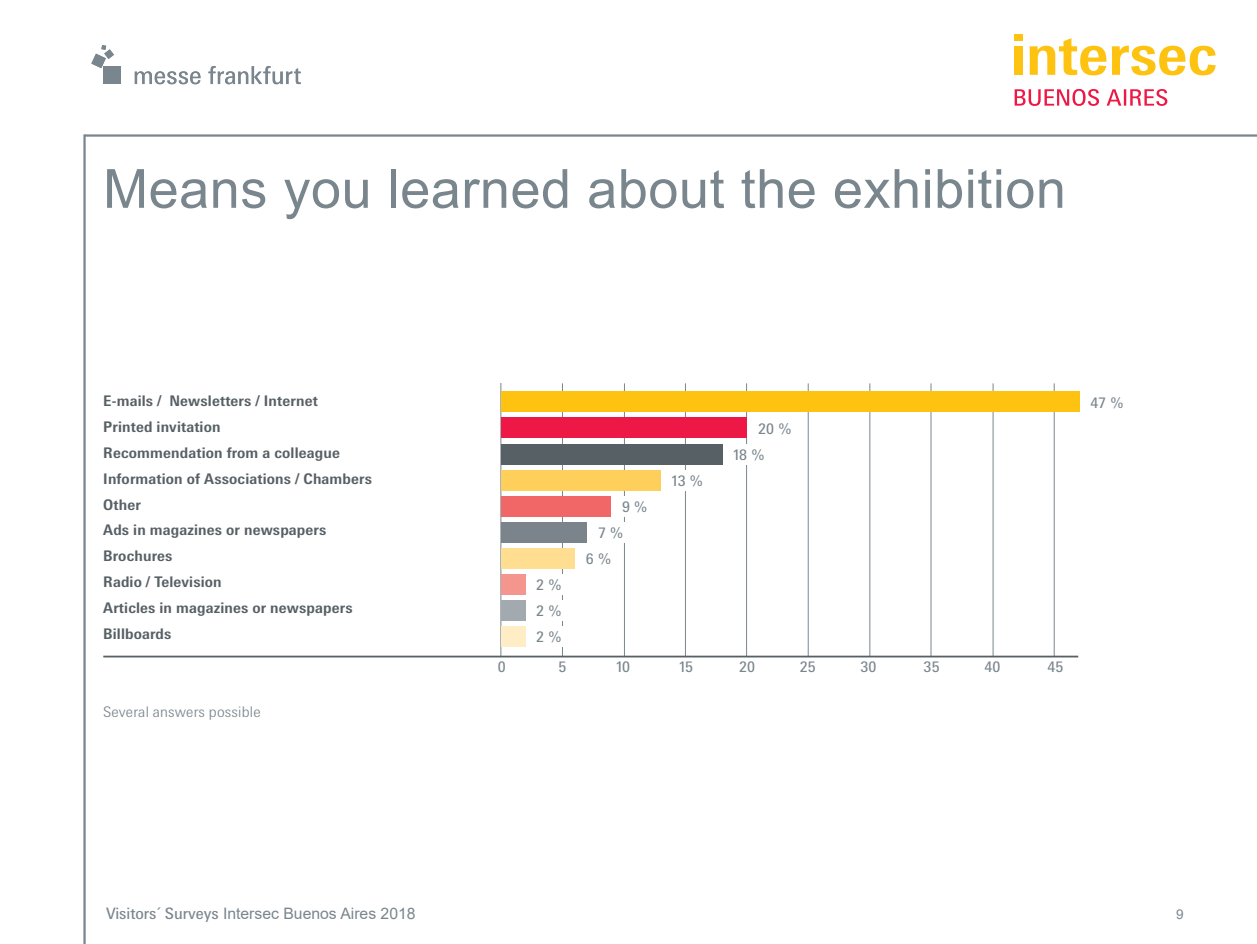
<style>
.page{position:relative;width:1257px;height:944px;background:#fff}
.page>*{position:absolute;margin:0;border:0;box-sizing:border-box;transform-origin:0 0}
.t1{font:54px "Arial";letter-spacing:.01em;color:#7a868d}
.t2{font:15.75px "Arial";color:#7a868d}
.t3{font:700 14.62px/25.9px "Messe Univers";letter-spacing:.01em;color:#576065}
.t4{font:14.62px/26.1px "Messe Univers";letter-spacing:.01em;color:#7a868d;text-align:justify}
.t5{font:300 14.62px "Messe Univers";letter-spacing:.01em;color:#7a868d}
.t6{font:13.5px "Arial";color:#7a868d}
.s1{font-family:"Messe Univers"}
</style>
<div class="page">
<div style="left:1014px;top:34px;width:8px;height:7px;background:#fec210"></div>
<div style="left:1014px;top:46px;width:8px;height:29px;background:#fec210"></div>
<svg style="left:1029px;top:38px;width:186px;height:37px"></svg>
<svg style="left:1014px;top:89px;width:85px;height:17px"></svg>
<svg style="left:1106px;top:89px;width:61px;height:17px"></svg>
<hr style="left:500px;top:383px;width:1px;height:273px;background:#7a868d">
<hr style="left:562px;top:383px;width:1px;height:273px;background:#7a868d">
<hr style="left:624px;top:383px;width:1px;height:273px;background:#7a868d">
<hr style="left:685px;top:383px;width:1px;height:273px;background:#7a868d">
<hr style="left:746px;top:383px;width:1px;height:273px;background:#7a868d">
<hr style="left:807px;top:383px;width:1px;height:273px;background:#7a868d">
<hr style="left:869px;top:383px;width:1px;height:273px;background:#7a868d">
<hr style="left:992px;top:383px;width:1px;height:273px;background:#7a868d">
<hr style="left:930px;top:383px;width:1px;height:273px;background:#7a868d">
<hr style="left:1053px;top:383px;width:1px;height:273px;background:#7a868d">
<hr style="left:103px;top:656px;width:975px;height:1px;background:#576065">
<div style="left:525px;top:574px;width:52px;height:21px;background:#fff"></div>
<div style="left:525px;top:600px;width:52px;height:21px;background:#fff"></div>
<div style="left:525px;top:626px;width:52px;height:21px;background:#fff"></div>
<div style="left:587px;top:522px;width:49px;height:21px;background:#fff"></div>
<div style="left:611px;top:496px;width:51px;height:21px;background:#fff"></div>
<div style="left:722px;top:444px;width:52px;height:20px;background:#fff"></div>
<div style="left:661px;top:470px;width:52px;height:21px;background:#fff"></div>
<div style="left:501px;top:391px;width:578px;height:21px;background:#fec210"></div>
<div style="left:501px;top:548px;width:73px;height:21px;background:#ffdd91"></div>
<div style="left:501px;top:574px;width:24px;height:21px;background:#f5968e"></div>
<div style="left:501px;top:600px;width:24px;height:21px;background:#a2aab0"></div>
<div style="left:501px;top:626px;width:24px;height:21px;background:#feedc5"></div>
<div style="left:501px;top:522px;width:86px;height:21px;background:#7b848a"></div>
<div style="left:501px;top:496px;width:110px;height:21px;background:#f16667"></div>
<div style="left:501px;top:417px;width:246px;height:21px;background:#ed1845"></div>
<div style="left:501px;top:444px;width:221px;height:20px;background:#576065"></div>
<div style="left:501px;top:470px;width:160px;height:21px;background:#fecf5b"></div>
<div style="left:103px;top:66px;width:18px;height:18px;background:#7a868d"></div>
<svg style="left:91px;top:45px;width:23px;height:23px"></svg>
<svg style="left:135px;top:71px;width:66px;height:13px"></svg>
<svg style="left:208px;top:66px;width:93px;height:18px"></svg>
<hr style="left:83px;top:134px;width:3px;height:810px;background:#7a868d">
<hr style="left:85px;top:134px;width:1171px;height:3px;background:#7a868d">
<h1 class="t1" style="left:103px;top:152px;width:964px">Means you learned about the exhibition</h1>
<p class="t3" style="left:103px;top:388px;width:270px">E-mails / Newsletters / Internet<br>Printed invitation<br>Recommendation from a colleague<br>Information of Associations / Chambers<br>Other<br>Ads in magazines or newspapers<br>Brochures<br>Radio / Television<br>Articles in magazines or newspapers<br>Billboards</p>
<p class="t5" style="left:103px;top:703px;width:159px">Several answers possible</p>
<p class="t4" style="left:536px;top:572px;width:26px">2 % 2 % 2 %</p>
<p class="t4" style="left:622px;top:494px;width:26px">9 %</p>
<p class="t4" style="left:598px;top:520px;width:26px">7 %</p>
<p class="t4" style="left:586px;top:546px;width:26px">6 %</p>
<p class="t4" style="left:672px;top:467px;width:32px">13 %</p>
<p class="t4" style="left:733px;top:415px;width:59px;text-indent:25px">20 %<br>18 %</p>
<p class="t4" style="left:497px;top:653px;width:9px">0</p>
<p class="t4" style="left:558px;top:653px;width:9px">5</p>
<p class="t4" style="left:616px;top:653px;width:15px">10</p>
<p class="t4" style="left:679px;top:653px;width:15px">15</p>
<p class="t4" style="left:739px;top:653px;width:17px">20</p>
<p class="t4" style="left:799px;top:653px;width:17px">25</p>
<p class="t4" style="left:860px;top:653px;width:17px">30</p>
<p class="t4" style="left:923px;top:653px;width:17px">35</p>
<p class="t4" style="left:984px;top:653px;width:17px">40</p>
<p class="t4" style="left:1047px;top:653px;width:17px">45</p>
<p class="t4" style="left:1090px;top:389px;width:34px">47 %</p>
<p class="t2" style="left:106px;top:903px;width:311px"><span class="s1">Visitors´ Surveys</span> Intersec Buenos Aires 2018</p>
<p class="t6" style="left:1176px;top:905px;width:9px">9</p>
</div>
